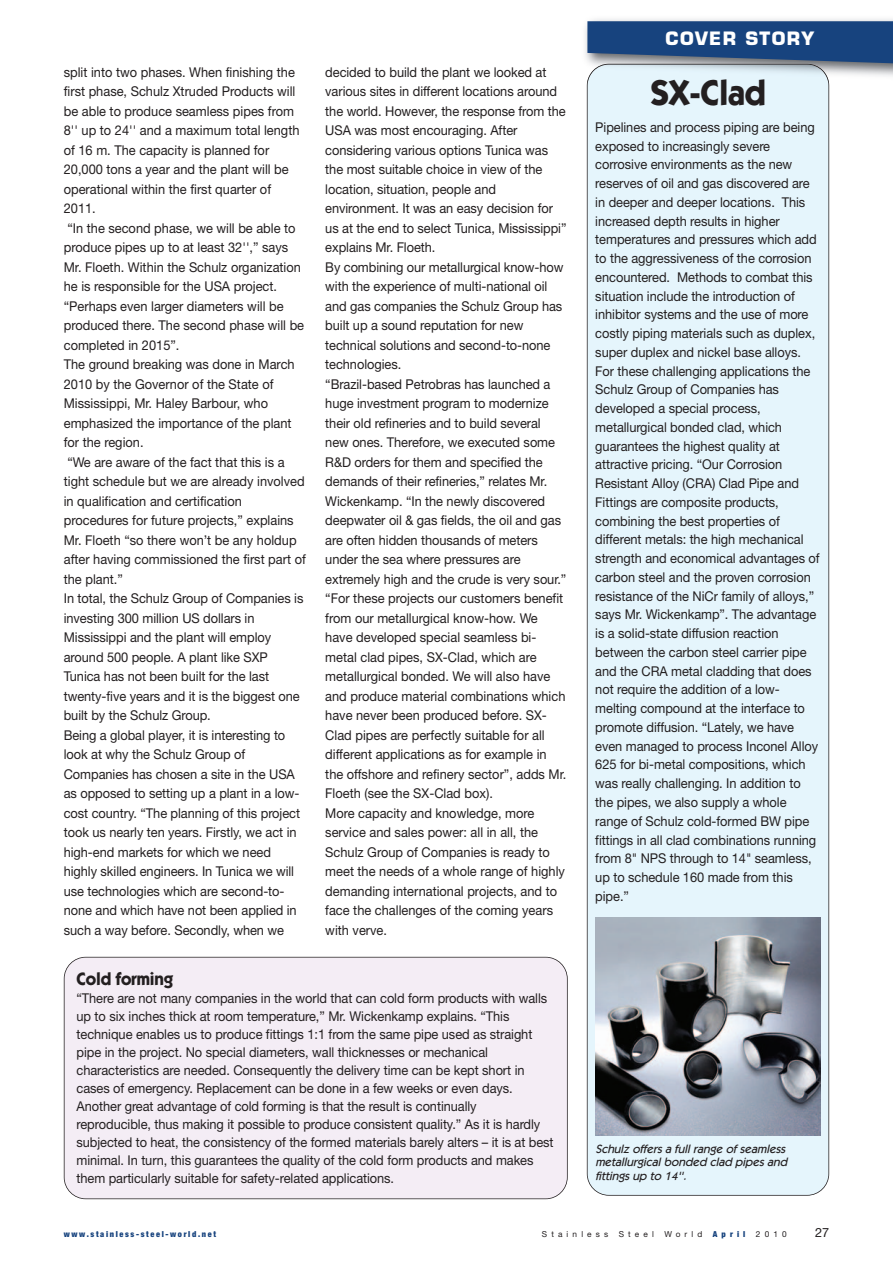
<style>
.page{position:relative;width:893px;height:1263px;background:#fff}
.page>*{position:absolute;margin:0;border:0;box-sizing:border-box;transform-origin:0 0}
.t1{font:700 36px "Itc Kabel";letter-spacing:-.01em;color:#231f20;scale:.95 1}
.t2{font:700 18px "Itc Kabel";letter-spacing:-.01em;color:#231f20;scale:.95 1}
.t3{font:700 18px "Eurostile LT Std";letter-spacing:.075em;color:#fff}
.t4{font:13.5px/19.5px "Helvetica Neue";letter-spacing:-.005em;color:#231f20;scale:.95 1}
.t5{font:12.75px "Helvetica Neue";color:#231f20}
.t6{font:italic 500 12px/13.5px "Itc Kabel";color:#231f20}
.t7{font:900 condensed 8.25px "Helvetica Neue";letter-spacing:.2em;color:#17437e}
.t8{font:8.25px "Helvetica Neue";letter-spacing:.5em;color:#231f20}
</style>
<div class="page">
<div style="left:64px;top:957px;width:503px;height:242px;background:#f4edf5;border-radius:22px"></div>
<div style="left:64px;top:957px;width:504px;height:242px;border:2px solid #231f20;border-radius:22px"></div>
<div style="left:587px;top:64px;width:242px;height:1131px;background:#e5f5fc;border-radius:22px"></div>
<div style="left:587px;top:64px;width:242px;height:1132px;border:2px solid #231f20;border-radius:22px"></div>
<img style="left:588px;top:64px;width:240px;height:18px">
<svg style="left:587px;top:21px;width:306px;height:43px;background:#2a5083"></svg>
<img style="left:595px;top:918px;width:226px;height:218px">
<p class="t4" style="left:64px;top:62px;width:256px">split into two phases. When finishing the first phase, Schulz Xtruded Products will be able to produce seamless pipes from 8'' up to 24'' and a maximum total length of 16 m. The capacity is planned for 20,000 tons a year and the plant will be operational within the first quarter of 2011.<br>“In the second phase, we will be able to produce pipes up to at least 32'',” says Mr. Floeth. Within the Schulz organization he is responsible for the USA project. “Perhaps even larger diameters will be produced there. The second phase will be completed in 2015”.<br>The ground breaking was done in March 2010 by the Governor of the State of Mississippi, Mr. Haley Barbour, who emphasized the importance of the plant for the region.<br>“We are aware of the fact that this is a tight schedule but we are already involved in qualification and certification procedures for future projects,” explains Mr. Floeth “so there won’t be any holdup after having commissioned the first part of the plant.”<br>In total, the Schulz Group of Companies is investing 300 million US dollars in Mississippi and the plant will employ around 500 people. A plant like SXP Tunica has not been built for the last twenty-five years and it is the biggest one built by the Schulz Group.<br>Being a global player, it is interesting to look at why the Schulz Group of Companies has chosen a site in the USA as opposed to setting up a plant in a low&shy;cost country. “The planning of this project took us nearly ten years. Firstly, we act in high-end markets for which we need highly skilled engineers. In Tunica we will use technologies which are second-to&shy;none and which have not been applied in such a way before. Secondly, when we</p>
<p class="t4" style="left:325px;top:62px;width:255px">decided to build the plant we looked at various sites in different locations around the world. However, the response from the USA was most encouraging. After considering various options Tunica was the most suitable choice in view of the location, situation, people and environment. It was an easy decision for us at the end to select Tunica, Mississippi” explains Mr. Floeth.<br>By combining our metallurgical know-how with the experience of multi-national oil and gas companies the Schulz Group has built up a sound reputation for new technical solutions and second-to-none technologies.<br>“Brazil-based Petrobras has launched a huge investment program to modernize their old refineries and to build several new ones. Therefore, we executed some R&amp;D orders for them and specified the demands of their refineries,” relates Mr.<br>Wickenkamp. “In the newly discovered deepwater oil &amp; gas fields, the oil and gas are often hidden thousands of meters under the sea where pressures are extremely high and the crude is very sour.” “For these projects our customers benefit from our metallurgical know-how. We have developed special seamless bi&shy;metal clad pipes, SX-Clad, which are metallurgical bonded. We will also have and produce material combinations which have never been produced before. SX-Clad pipes are perfectly suitable for all different applications as for example in the offshore and refinery sector”, adds Mr.<br>Floeth (see the SX-Clad box).<br>More capacity and knowledge, more service and sales power: all in all, the Schulz Group of Companies is ready to meet the needs of a whole range of highly demanding international projects, and to face the challenges of the coming years with verve.</p>
<h2 class="t2" style="left:77px;top:972px;width:103px">Cold forming</h2>
<p class="t4" style="left:77px;top:989px;width:504px;line-height:18px">“There are not many companies in the world that can cold form products with walls up to six inches thick at room temperature,” Mr. Wickenkamp explains. “This technique enables us to produce fittings 1:1 from the same pipe used as straight pipe in the project. No special diameters, wall thicknesses or mechanical characteristics are needed. Consequently the delivery time can be kept short in cases of emergency. Replacement can be done in a few weeks or even days.<br>Another great advantage of cold forming is that the result is continually reproducible, thus making it possible to produce consistent quality.” As it is hardly subjected to heat, the consistency of the formed materials barely alters – it is at best minimal. In turn, this guarantees the quality of the cold form products and makes them particularly suitable for safety-related applications.</p>
<h2 class="t3" style="left:666px;top:32px;width:150px">COVER STORY</h2>
<h1 class="t1" style="left:650px;top:80px;width:123px">SX-Clad</h1>
<p class="t4" style="left:595px;top:118px;width:238px;line-height:18.8px">Pipelines and process piping are being exposed to increasingly severe corrosive environments as the new reserves of oil and gas discovered are in deeper and deeper locations. This increased depth results in higher temperatures and pressures which add to the aggressiveness of the corrosion encountered. Methods to combat this situation include the introduction of inhibitor systems and the use of more costly piping materials such as duplex, super duplex and nickel base alloys.<br>For these challenging applications the Schulz Group of Companies has developed a special process, metallurgical bonded clad, which guarantees the highest quality at attractive pricing. “Our Corrosion Resistant Alloy (CRA) Clad Pipe and Fittings are composite products, combining the best properties of different metals: the high mechanical strength and economical advantages of carbon steel and the proven corrosion resistance of the NiCr family of alloys,” says Mr. Wickenkamp”. The advantage is a solid-state diffusion reaction between the carbon steel carrier pipe and the CRA metal cladding that does not require the addition of a low&shy;melting compound at the interface to promote diffusion. “Lately, we have even managed to process Inconel Alloy 625 for bi-metal compositions, which was really challenging. In addition to the pipes, we also supply a whole range of Schulz cold-formed BW pipe fittings in all clad combinations running from 8" NPS through to 14" seamless, up to schedule 160 made from this pipe.”</p>
<p class="t6" style="left:595px;top:1143px;width:195px">Schulz offers a full range of seamless metallurgical bonded clad pipes and fittings up to 14''.</p>
<p class="t7" style="left:64px;top:1229px;width:154px">www.stainless-steel-world.net</p>
<p class="t8" style="left:542px;top:1229px;width:68px">Stainless</p>
<p class="t8" style="left:619px;top:1229px;width:37px">Steel</p>
<p class="t8" style="left:664px;top:1229px;width:39px">World</p>
<p class="t7" style="left:713px;top:1229px;width:34px">April</p>
<p class="t8" style="left:756px;top:1229px;width:32px">2010</p>
<p class="t5" style="left:815px;top:1225px;width:16px">27</p>
</div>
